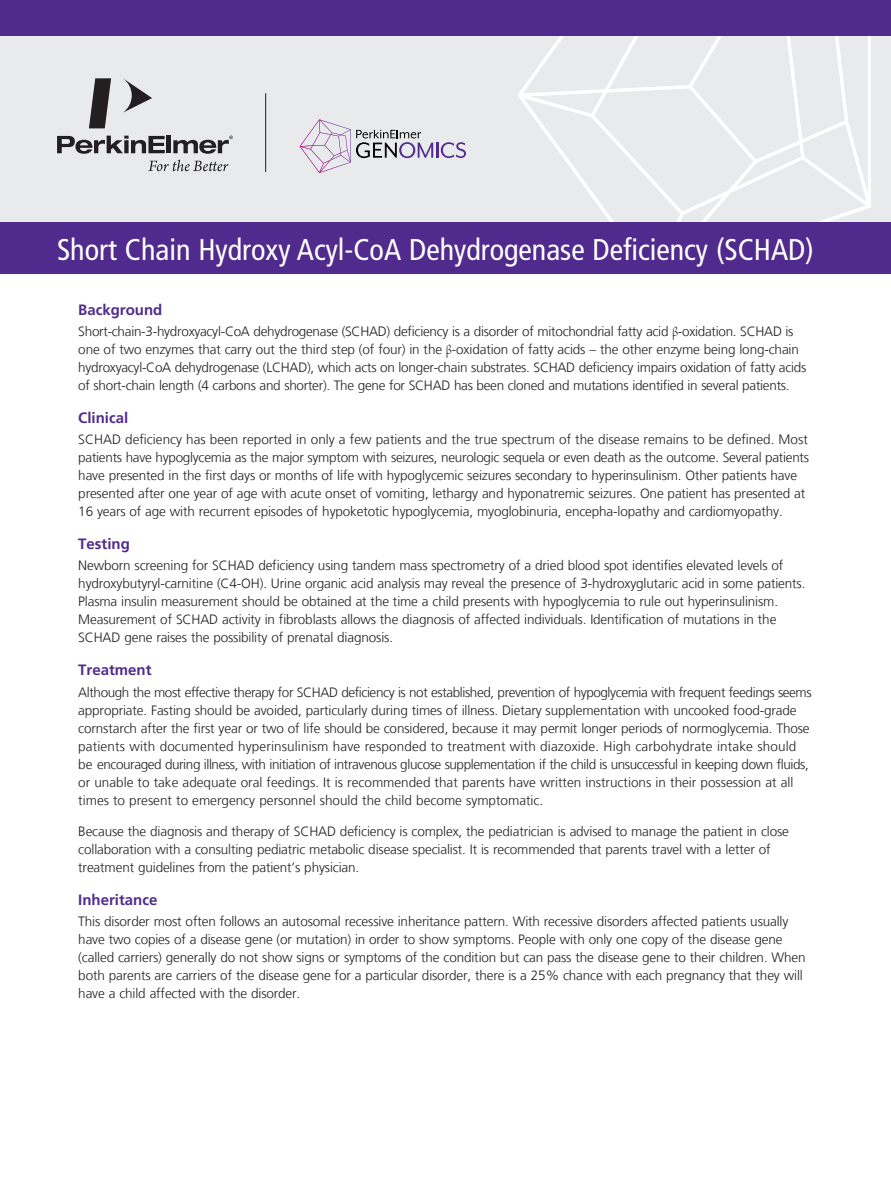
<style>
.page{position:relative;width:891px;height:1188px;background:#fff}
.page>*{position:absolute;margin:0;border:0;box-sizing:border-box;transform-origin:0 0}
.Product_name{font:condensed 30px "Frutiger LT Com";color:#fff}
.Signoff_Address{font:700 15px "Frutiger LT Com";color:#502b8d}
.Signoff_Address-2{font:300 13.5px/18px "Frutiger LT Com";letter-spacing:-.01em;color:#231f20}
.s1{font-family:"Arno Pro Light Display";font-weight:400}
</style>
<div class="page">
<div style="left:0;top:0;width:891px;height:222px;background:#e6e7e9"></div>
<svg style="left:518px;top:36px;width:353px;height:186px"></svg>
<div style="left:0;top:0;width:891px;height:36px;background:#502b8d"></div>
<svg style="left:300px;top:119px;width:166px;height:54px"></svg>
<svg style="left:57px;top:136px;width:108px;height:18px"></svg>
<hr style="left:167px;top:136px;width:4px;height:17px;background:#231f20">
<svg style="left:123px;top:78px;width:29px;height:35px"></svg>
<svg style="left:89px;top:78px;width:22px;height:50px"></svg>
<svg style="left:173px;top:136px;width:60px;height:18px"></svg>
<svg style="left:148px;top:160px;width:80px;height:11px"></svg>
<hr style="left:265px;top:93px;width:1px;height:79px;background:#231f20">
<div style="left:0;top:222px;width:891px;height:52px;background:#502b8d"></div>
<p class="Product_name" style="left:57px;top:232px;width:758px">Short Chain Hydroxy Acyl-CoA Dehydrogenase Deficiency (SCHAD)</p>
<p class="Signoff_Address" style="left:78px;top:301px;width:86px">Background</p>
<p class="Signoff_Address-2" style="left:78px;top:322px;width:730px">Short-chain-3-hydroxyacyl-CoA dehydrogenase (SCHAD) deficiency is a disorder of mitochondrial fatty acid <span class="s1">β</span>-oxidation. SCHAD is one of two enzymes that carry out the third step (of four) in the <span class="s1">β</span>-oxidation of fatty acids – the other enzyme being long-chain hydroxyacyl-CoA dehydrogenase (LCHAD), which acts on longer-chain substrates. SCHAD deficiency impairs oxidation of fatty acids of short-chain length (4 carbons and shorter). The gene for SCHAD has been cloned and mutations identified in several patients.</p>
<p class="Signoff_Address" style="left:78px;top:409px;width:52px">Clinical</p>
<p class="Signoff_Address-2" style="left:78px;top:431px;width:732px">SCHAD deficiency has been reported in only a few patients and the true spectrum of the disease remains to be defined. Most patients have hypoglycemia as the major symptom with seizures, neurologic sequela or even death as the outcome. Several patients have presented in the first days or months of life with hypoglycemic seizures secondary to hyperinsulinism. Other patients have presented after one year of age with acute onset of vomiting, lethargy and hyponatremic seizures. One patient has presented at 16 years of age with recurrent episodes of hypoketotic hypoglycemia, myoglobinuria, encepha-lopathy and cardiomyopathy.</p>
<p class="Signoff_Address" style="left:78px;top:535px;width:53px">Testing</p>
<p class="Signoff_Address-2" style="left:78px;top:557px;width:729px">Newborn screening for SCHAD deficiency using tandem mass spectrometry of a dried blood spot identifies elevated levels of hydroxybutyryl-carnitine (C4-OH). Urine organic acid analysis may reveal the presence of 3-hydroxyglutaric acid in some patients.<br>Plasma insulin measurement should be obtained at the time a child presents with hypoglycemia to rule out hyperinsulinism.<br>Measurement of SCHAD activity in fibroblasts allows the diagnosis of affected individuals. Identification of mutations in the SCHAD gene raises the possibility of prenatal diagnosis.</p>
<p class="Signoff_Address" style="left:78px;top:661px;width:75px">Treatment</p>
<p class="Signoff_Address-2" style="left:78px;top:683px;width:735px">Although the most effective therapy for SCHAD deficiency is not established, prevention of hypoglycemia with frequent feedings seems appropriate. Fasting should be avoided, particularly during times of illness. Dietary supplementation with uncooked food-grade cornstarch after the first year or two of life should be considered, because it may permit longer periods of normoglycemia. Those patients with documented hyperinsulinism have responded to treatment with diazoxide. High carbohydrate intake should be encouraged during illness, with initiation of intravenous glucose supplementation if the child is unsuccessful in keeping down fluids, or unable to take adequate oral feedings. It is recommended that parents have written instructions in their possession at all times to present to emergency personnel should the child become symptomatic.</p>
<p class="Signoff_Address-2" style="left:78px;top:823px;width:712px">Because the diagnosis and therapy of SCHAD deficiency is complex, the pediatrician is advised to manage the patient in close collaboration with a consulting pediatric metabolic disease specialist. It is recommended that parents travel with a letter of treatment guidelines from the patient’s physician.</p>
<p class="Signoff_Address" style="left:78px;top:891px;width:81px">Inheritance</p>
<p class="Signoff_Address-2" style="left:78px;top:913px;width:729px">This disorder most often follows an autosomal recessive inheritance pattern. With recessive disorders affected patients usually have two copies of a disease gene (or mutation) in order to show symptoms. People with only one copy of the disease gene (called carriers) generally do not show signs or symptoms of the condition but can pass the disease gene to their children. When both parents are carriers of the disease gene for a particular disorder, there is a 25% chance with each pregnancy that they will have a child affected with the disorder.</p>
</div>
